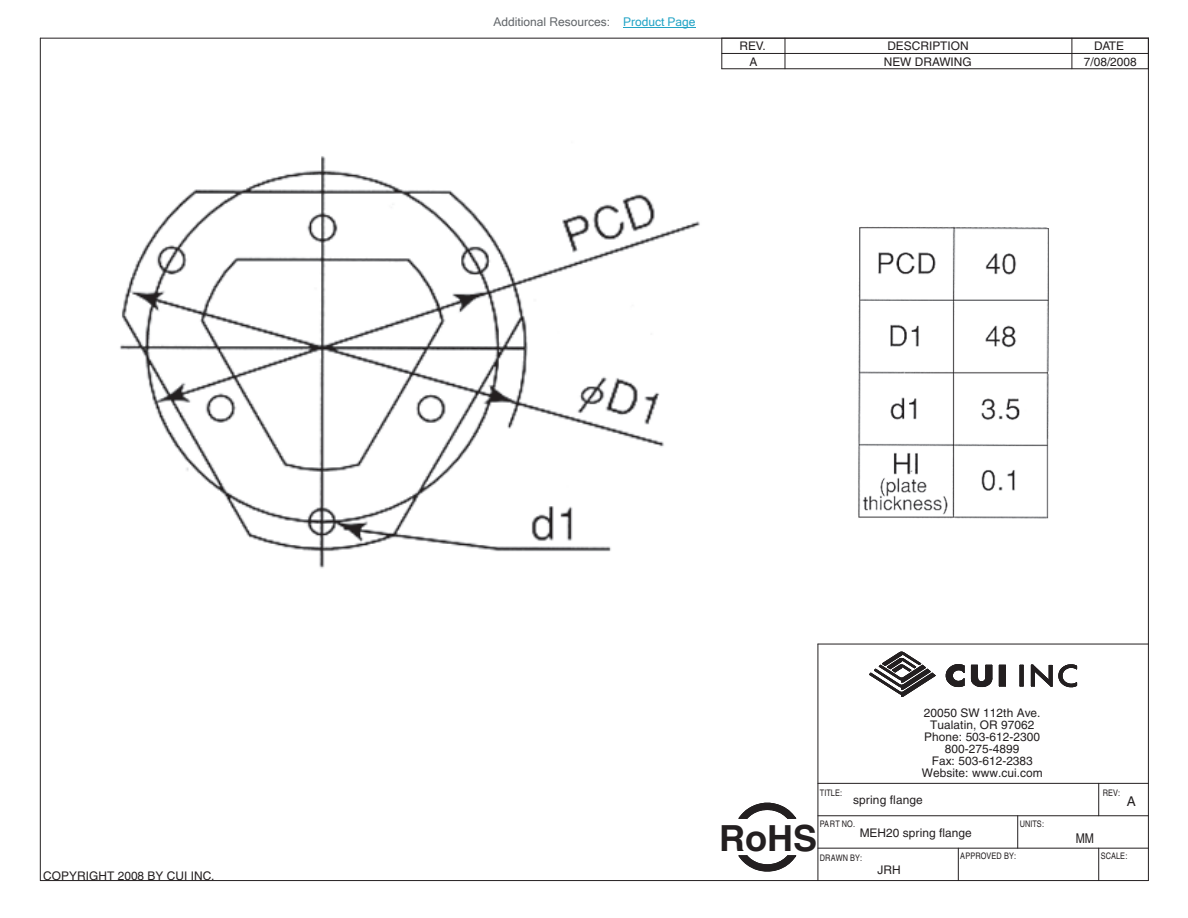
<style>
.page{position:relative;width:1188px;height:918px;background:#fff}
.page>*{position:absolute;margin:0;border:0;box-sizing:border-box;transform-origin:0 0}
.t1{font:700 36px "Helvetica";color:#231f20}
.t2{font:13.5px "Helvetica";color:#231f20;scale:.82 1}
.t3{font:13.5px "Helvetica";color:#231f20}
.t4{font:12px "Microsoft Sans Serif";color:#63676b}
.t5{font:11.85px/12px "Helvetica";letter-spacing:.005em;color:#231f20;text-align:center}
.t6{font:9px "Helvetica";letter-spacing:.015em;color:#231f20;scale:.82 1}
.s1{color:#23a4c6}
</style>
<div class="page">
<hr style="left:818px;top:783px;width:330px;height:1px;background:#231f20">
<hr style="left:818px;top:815px;width:330px;height:1px;background:#231f20">
<hr style="left:818px;top:848px;width:330px;height:1px;background:#231f20">
<hr style="left:1098px;top:848px;width:1px;height:33px;background:#231f20">
<hr style="left:958px;top:848px;width:1px;height:33px;background:#231f20">
<hr style="left:1017px;top:816px;width:1px;height:32px;background:#231f20">
<hr style="left:40px;top:38px;width:1108px;height:1px;background:#231f20">
<hr style="left:40px;top:880px;width:1108px;height:1px;background:#231f20">
<svg style="left:1020px;top:665px;width:4px;height:22px"></svg>
<hr style="left:1098px;top:783px;width:1px;height:33px;background:#231f20">
<hr style="left:818px;top:644px;width:330px;height:1px;background:#231f20">
<hr style="left:818px;top:644px;width:1px;height:237px;background:#231f20">
<hr style="left:40px;top:38px;width:1px;height:843px;background:#231f20">
<hr style="left:1148px;top:38px;width:1px;height:843px;background:#231f20">
<svg style="left:946px;top:664px;width:19px;height:23px"></svg>
<svg style="left:971px;top:665px;width:22px;height:22px"></svg>
<div style="left:999px;top:665px;width:7px;height:21px;background:#231f20"></div>
<hr style="left:1020px;top:665px;width:3px;height:21px;background:#231f20">
<svg style="left:1031px;top:664px;width:47px;height:23px"></svg>
<svg style="left:869px;top:651px;width:67px;height:46px"></svg>
<svg style="left:738px;top:802px;width:59px;height:17px"></svg>
<svg style="left:738px;top:855px;width:59px;height:17px"></svg>
<hr style="left:721px;top:38px;width:1px;height:31px;background:#231f20">
<hr style="left:722px;top:68px;width:426px;height:1px;background:#231f20">
<svg style="left:785px;top:38px;width:1px;height:31px"></svg>
<svg style="left:1072px;top:38px;width:1px;height:31px"></svg>
<hr style="left:722px;top:53px;width:426px;height:1px;background:#231f20">
<img style="left:120px;top:156px;width:580px;height:413px">
<img style="left:858px;top:226px;width:191px;height:292px">
<hr style="left:623px;top:27px;width:73px;height:1px;background:#23a4c6">
<p class="t5" style="left:43px;top:869px;width:173px">COPYRIGHT 2008 BY CUI INC.</p>
<p class="t4" style="left:494px;top:15px;width:204px">Additional Resources: <span class="s1">Product Page</span></p>
<p class="t5" style="left:739px;top:40px;width:28px">REV.</p>
<p class="t5" style="left:887px;top:40px;width:83px">DESCRIPTION</p>
<p class="t5" style="left:1094px;top:40px;width:31px">DATE</p>
<p class="t5" style="left:749px;top:56px;width:9px">A</p>
<p class="t5" style="left:884px;top:56px;width:90px">NEW DRAWING</p>
<p class="t5" style="left:1084px;top:56px;width:54px">7/08/2008</p>
<p class="t5" style="left:924px;top:706px;width:118px">20050 SW 112th Ave.<br>Tualatin, OR 97062<br>Phone: 503-612-2300<br>800-275-4899<br>Fax: 503-612-2383</p>
<p class="t6" style="left:820px;top:788px;width:29px">TITLE:</p>
<p class="t5" style="left:922px;top:766px;width:122px">Website: www.cui.com</p>
<p class="t5" style="left:853px;top:793px;width:71px">spring flange</p>
<p class="t6" style="left:1103px;top:788px;width:23px">REV:</p>
<p class="t3" style="left:1127px;top:794px;width:11px">A</p>
<p class="t6" style="left:820px;top:818px;width:44px">PART NO.</p>
<p class="t6" style="left:1020px;top:818px;width:31px">UNITS:</p>
<p class="t5" style="left:877px;top:864px;width:25px">JRH</p>
<h1 class="t1" style="left:719px;top:816px;width:99px">RoHS</h1>
<p class="t5" style="left:860px;top:827px;width:113px">MEH20 spring flange</p>
<p class="t2" style="left:1076px;top:830px;width:24px">MM</p>
<p class="t6" style="left:820px;top:853px;width:53px">DRAWN BY:</p>
<p class="t6" style="left:960px;top:851px;width:70px">APPROVED BY:</p>
<p class="t6" style="left:1101px;top:851px;width:34px">SCALE:</p>
</div>
